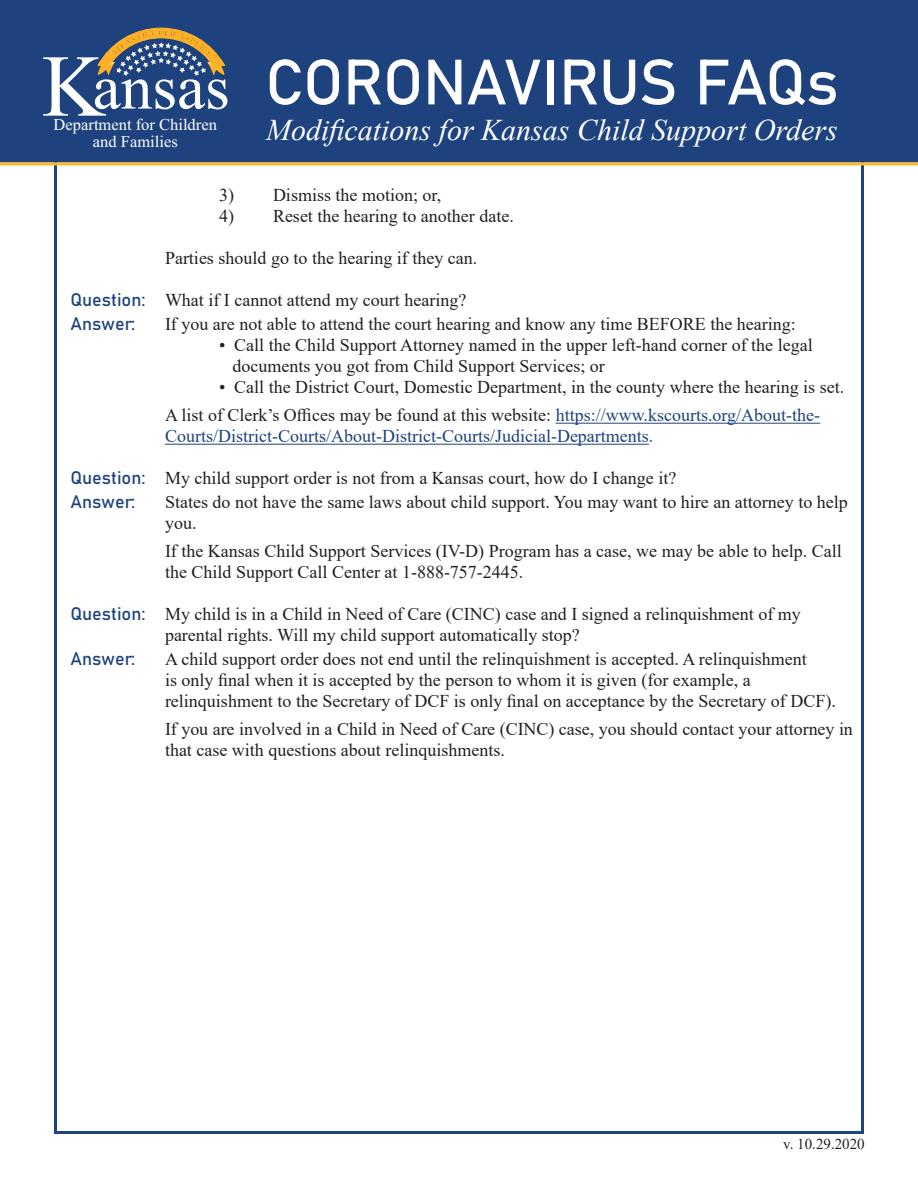
<style>
.page{position:relative;width:918px;height:1188px;background:#fff}
.page>*{position:absolute;margin:0;border:0;box-sizing:border-box;transform-origin:0 0}
.t1{font:63px "Bahnschrift";letter-spacing:-.02em;color:#fff}
.t2{font:italic 30px "Times New Roman";color:#fff}
.t3{font:18px/21px "Times New Roman";color:#231f20}
.t4{font:18px "Times New Roman";color:#1d427d}
.t5{font:18px "Bahnschrift";color:#1d427d}
.t6{font:16.5px/16.6px "Times New Roman";color:#fff;text-align:center}
.t7{font:15px "Times New Roman";color:#231f20}
.s1{font-family:"Bahnschrift";color:#1d427d}
.s2{color:#1d427d}
</style>
<div class="page">
<div style="left:0;top:0;width:918px;height:162px;background:#1d427d"></div>
<hr style="left:0;top:162px;width:918px;height:3px;background:#fcb828">
<hr style="left:556px;top:423px;width:264px;height:1px;background:#1d427d">
<hr style="left:165px;top:444px;width:484px;height:1px;background:#1d427d">
<svg style="left:43px;top:28px;width:184px;height:88px;background:#61738e"></svg>
<p class="t6" style="left:54px;top:118px;width:165px">Department for Children and Families</p>
<p class="t1" style="left:265px;top:42px;width:575px">CORONAVIRUS FAQs</p>
<p class="t2" style="left:266px;top:110px;width:573px">Modifications for Kansas Child Support Orders</p>
<p class="t3" style="left:219px;top:184px;width:224px">3) Dismiss the motion; or,</p>
<p class="t3" style="left:219px;top:205px;width:296px">4) Reset the hearing to another date.</p>
<p class="t3" style="left:165px;top:247px;width:314px">Parties should go to the hearing if they can.</p>
<p class="t3" style="left:70px;top:289px;width:397px"><span class="s1">Question:</span> What if I cannot attend my court hearing?</p>
<p class="t5" style="left:70px;top:313px;width:66px">Answer:</p>
<p class="t3" style="left:165px;top:313px;width:632px">If you are not able to attend the court hearing and know any time BEFORE the hearing:</p>
<p class="t3" style="left:219px;top:334px;width:595px">• Call the Child Support Attorney named in the upper left-hand corner of the legal</p>
<p class="t3" style="left:232px;top:355px;width:374px">documents you got from Child Support Services; or</p>
<p class="t3" style="left:219px;top:376px;width:627px">• Call the District Court, Domestic Department, in the county where the hearing is set.</p>
<p class="t3" style="left:165px;top:404px;width:657px">A list of Clerk’s Offices may be found at this website: <span class="s2">https://www.kscourts.org/About-the-</span></p>
<p class="t4" style="left:165px;top:424px;width:490px">Courts/District-Courts/About-District-Courts/Judicial-Departments.</p>
<p class="t3" style="left:71px;top:467px;width:607px"><span class="s1">Question:</span> My child support order is not from a Kansas court, how do I change it?</p>
<p class="t5" style="left:70px;top:491px;width:66px">Answer:</p>
<p class="t3" style="left:165px;top:491px;width:684px">States do not have the same laws about child support. You may want to hire an attorney to help</p>
<p class="t3" style="left:165px;top:512px;width:33px">you.</p>
<p class="t3" style="left:165px;top:540px;width:678px">If the Kansas Child Support Services (IV-D) Program has a case, we may be able to help. Call</p>
<p class="t3" style="left:165px;top:561px;width:360px">the Child Support Call Center at 1-888-757-2445.</p>
<p class="t3" style="left:70px;top:603px;width:732px"><span class="s1">Question:</span> My child is in a Child in Need of Care (CINC) case and I signed a relinquishment of my</p>
<p class="t3" style="left:165px;top:624px;width:416px">parental rights. Will my child support automatically stop?</p>
<p class="t5" style="left:70px;top:647px;width:66px">Answer:</p>
<p class="t3" style="left:165px;top:648px;width:643px">A child support order does not end until the relinquishment is accepted. A relinquishment</p>
<p class="t3" style="left:165px;top:669px;width:587px">is only final when it is accepted by the person to whom it is given (for example, a</p>
<p class="t3" style="left:165px;top:690px;width:672px">relinquishment to the Secretary of DCF is only final on acceptance by the Secretary of DCF).</p>
<p class="t3" style="left:165px;top:718px;width:689px">If you are involved in a Child in Need of Care (CINC) case, you should contact your attorney in that case with questions about relinquishments.</p>
<p class="t7" style="left:783px;top:1133px;width:83px">v. 10.29.2020</p>
</div>
